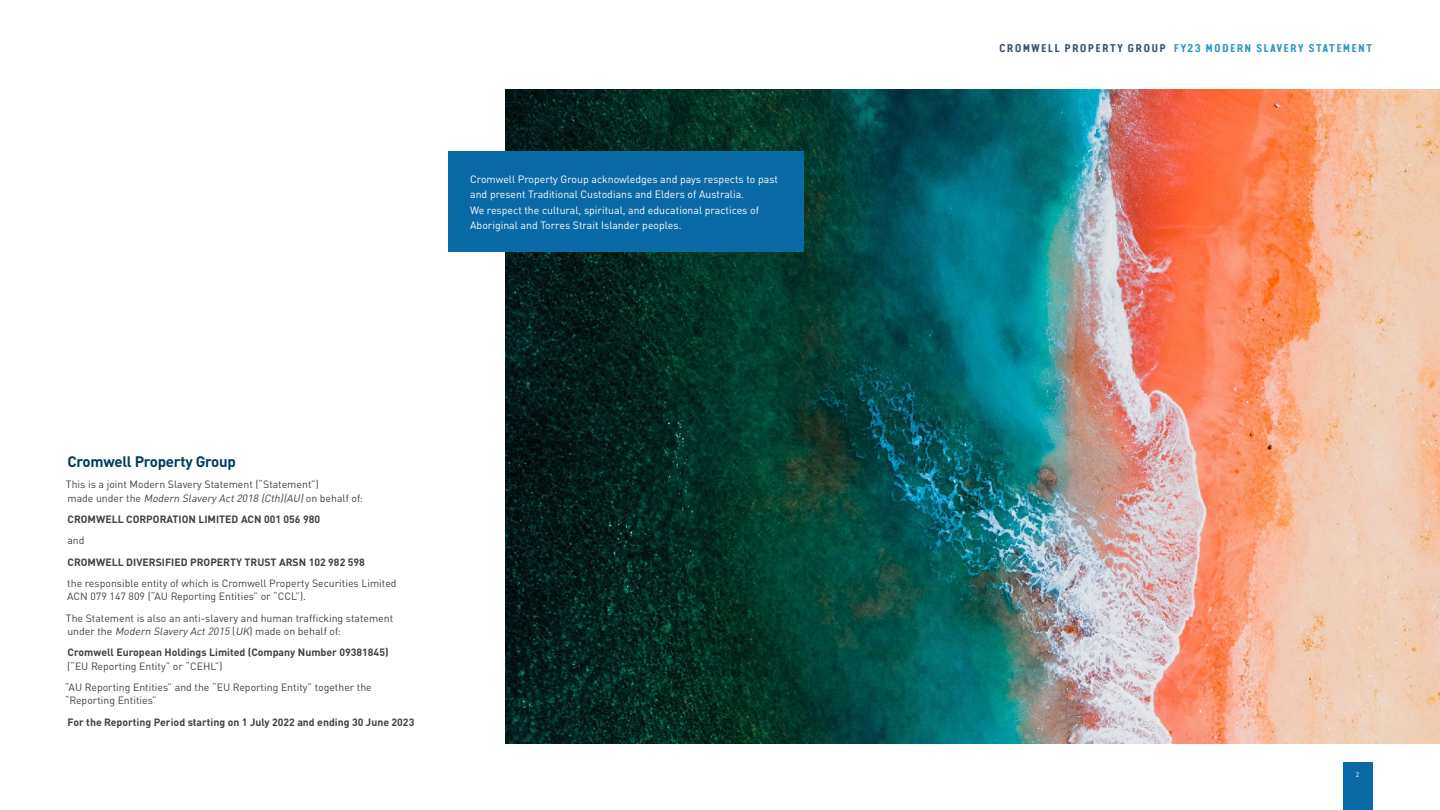
<style>
.page{position:relative;width:1440px;height:810px;background:#fff}
.page>*{position:absolute;margin:0;border:0;box-sizing:border-box;transform-origin:0 0}
.t1{font:700 15.08px "DINOT";letter-spacing:-.02em;color:#013d5b}
.t2{font:700 11.32px "Van Condensed Pro";letter-spacing:.1em;color:#3096cb}
.t3{font:10.5px/13.1px "DINOT";color:#414042}
.t4{font:10.5px/15.5px "DINOT";color:#fff}
.t5{font:700 10.5px "DINOT";color:#414042}
.t6{font:6.9px "DINOT";color:#fff}
.s1{font-style:italic}
.s2{color:#3a5470}
</style>
<div class="page">
<div style="left:1343px;top:763px;width:29px;height:47px;background:#0a6aa6"></div>
<img style="left:505px;top:89px;width:935px;height:655px">
<div style="left:448px;top:152px;width:356px;height:100px;background:#0a6aa6"></div>
<p class="t4" style="left:470px;top:171px;width:309px">Cromwell Property Group acknowledges and pays respects to past and present Traditional Custodians and Elders of Australia.<br>We respect the cultural, spiritual, and educational practices of Aboriginal and Torres Strait Islander peoples.</p>
<h1 class="t1" style="left:68px;top:452px;width:170px">Cromwell Property Group</h1>
<p class="t3" style="left:66px;top:478px;width:299px">This is a joint Modern Slavery Statement (“Statement”)<br>m a d e u n d e r t h e <span class="s1">Modern Slavery Act2018 (Cth)(AU)</span>o n b e h a lf o f :</p>
<p class="t5" style="left:68px;top:512px;width:254px">CROMWELL CORPORATION LIMITED ACN 001 056 980</p>
<p class="t3" style="left:67px;top:534px;width:19px">and</p>
<p class="t5" style="left:68px;top:555px;width:299px">CROMWELL DIVERSIFIED PROPERTY TRUST ARSN 102 982 598</p>
<p class="t3" style="left:67px;top:577px;width:331px">the responsible entity of which is Cromwell Property Securities Limited<br>ACN 079 147 809 (“AU Reporting Entities” or “CCL”).</p>
<p class="t3" style="left:66px;top:611px;width:329px">The Statement is also an anti-slavery and human trafficking statement under the <span class="s1">Modern Slavery Act2015</span> (<span class="s1">UK</span>) made on behalf of:</p>
<p class="t5" style="left:68px;top:646px;width:323px">Cromwell European Holdings Limited (Company Number 09381845)</p>
<p class="t3" style="left:65px;top:655px;width:308px;line-height:21.5px">(“EU Reporting Entity” or “CEHL”)<br>“AU Reporting Entities” and the “EU Reporting Entity” together the</p>
<p class="t3" style="left:65px;top:694px;width:93px">“Reporting Entities”</p>
<p class="t5" style="left:68px;top:715px;width:348px">For the Reporting Period starting on 1 July 2022 and ending 30 June 2023</p>
<p class="t2" style="left:999px;top:40px;width:375px"><span class="s2">CROMWELL PROPERTY GROUP</span> FY23 MODERN SLAVERY STATEMENT</p>
<p class="t6" style="left:1356px;top:771px;width:5px">2</p>
</div>
